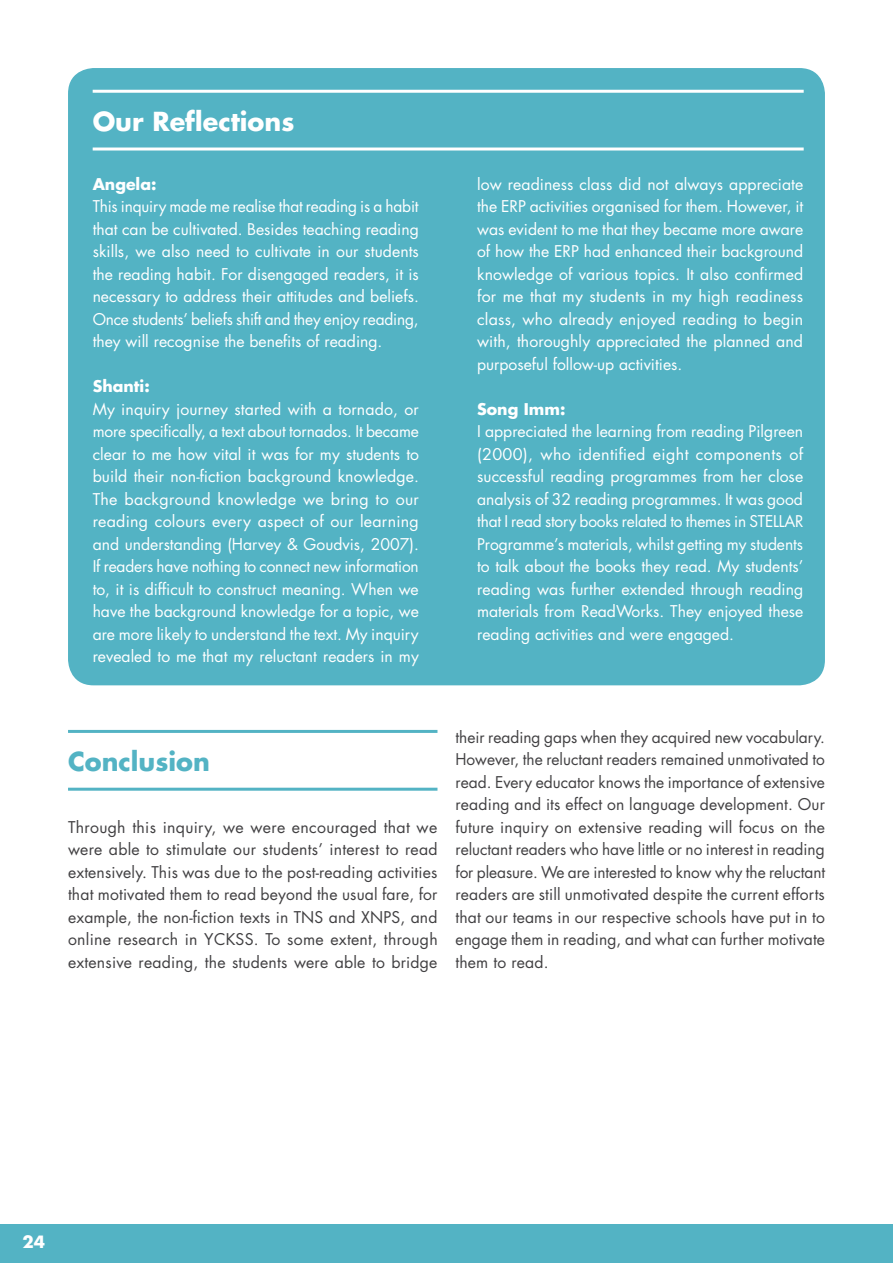
<style>
.page{position:relative;width:893px;height:1263px;background:#fff}
.page>*{position:absolute;margin:0;border:0;box-sizing:border-box;transform-origin:0 0}
.t1{font:700 25.5px "Futura Std";color:#fff}
.t2{font:700 25.5px "Futura Std";color:#53b3c4}
.t3{font:700 16.5px "Futura Std";color:#fff}
.t4{font:15.75px/22.5px "Futura Std";color:#fff;text-align:justify}
.t5{font:15.75px/22.5px "Futura Std";letter-spacing:.015em;color:#414042;text-align:justify}
.t6{font:700 15.75px "Futura Std";color:#fff}
</style>
<div class="page">
<div style="left:0;top:1224px;width:893px;height:39px;background:#53b3c4"></div>
<div style="left:68px;top:68px;width:757px;height:617px;background:#53b3c4;border-radius:26px"></div>
<hr style="left:93px;top:90px;width:711px;height:3px;background:#fff">
<hr style="left:93px;top:147px;width:711px;height:3px;background:#fff">
<hr style="left:68px;top:730px;width:369px;height:3px;background:#53b3c4">
<hr style="left:68px;top:788px;width:369px;height:3px;background:#53b3c4">
<h1 class="t1" style="left:93px;top:104px;width:203px">Our Reflections</h1>
<p class="t6" style="left:93px;top:174px;width:65px">Angela:</p>
<p class="t4" style="left:93px;top:196px;width:328px">This inquiry made me realise that reading is a habit that can be cultivated. Besides teaching reading skills, we also need to cultivate in our students the reading habit. For disengaged readers, it is necessary to address their attitudes and beliefs.<br>Once students’ beliefs shift and they enjoy reading, they will recognise the benefits of reading.</p>
<p class="t6" style="left:93px;top:376px;width:59px">Shanti:</p>
<p class="t4" style="left:93px;top:398px;width:328px">My inquiry journey started with a tornado, or more specifically, a text about tornados. It became clear to me how vital it was for my students to build their non-fiction background knowledge.<br>The background knowledge we bring to our reading colours every aspect of our learning and understanding (Harvey &amp; Goudvis, 2007).<br>If readers have nothing to connect new information to, it is difficult to construct meaning. When we have the background knowledge for a topic, we are more likely to understand the text. My inquiry revealed to me that my reluctant readers in my</p>
<p class="t4" style="left:477px;top:173px;width:328px">low readiness class did not always appreciate the ERP activities organised for them. However, it was evident to me that they became more aware of how the ERP had enhanced their background knowledge of various topics. It also confirmed for me that my students in my high readiness class, who already enjoyed reading to begin with, thoroughly appreciated the planned and purposeful follow-up activities.</p>
<p class="t6" style="left:477px;top:399px;width:90px">Song Imm:</p>
<p class="t4" style="left:477px;top:421px;width:328px">I appreciated the learning from reading Pilgreen (2000), who identified eight components of successful reading programmes from her close analysis of 32 reading programmes. It was good that I read story books related to themes in STELLAR Programme’s materials, whilst getting my students to talk about the books they read. My students’ reading was further extended through reading materials from ReadWorks. They enjoyed these reading activities and were engaged.</p>
<h1 class="t2" style="left:68px;top:744px;width:143px">Conclusion</h1>
<p class="t5" style="left:68px;top:816px;width:371px">Through this inquiry, we were encouraged that we were able to stimulate our students’ interest to read extensively. This was due to the post-reading activities that motivated them to read beyond the usual fare, for example, the non-fiction texts in TNS and XNPS, and online research in YCKSS. To some extent, through extensive reading, the students were able to bridge</p>
<p class="t5" style="left:455px;top:726px;width:371px">their reading gaps when they acquired new vocabulary.<br>However, the reluctant readers remained unmotivated to read. Every educator knows the importance of extensive reading and its effect on language development. Our future inquiry on extensive reading will focus on the reluctant readers who have little or no interest in reading for pleasure. We are interested to know why the reluctant readers are still unmotivated despite the current efforts that our teams in our respective schools have put in to engage them in reading, and what can further motivate them to read.</p>
<p class="t3" style="left:22px;top:1231px;width:24px">24</p>
</div>
